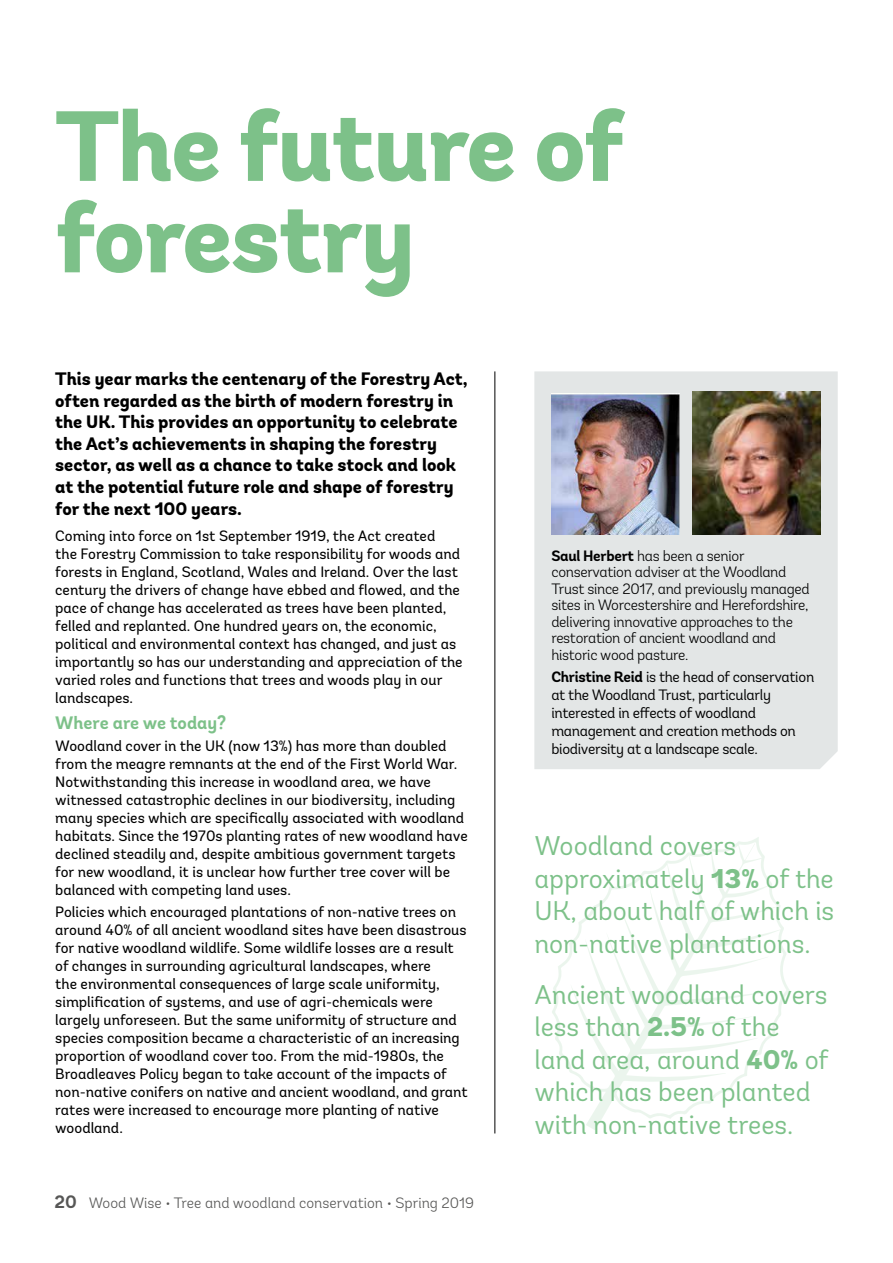
<style>
.page{position:relative;width:893px;height:1263px;background:#fff}
.page>*{position:absolute;margin:0;border:0;box-sizing:border-box;transform-origin:0 0}
.t1{font:800 99.45px/91.5px "Andes";letter-spacing:-.02em;color:#7dc189}
.t2{font:27px/32.4px "Andes";color:#7dc189}
.t3{font:800 18px/21.6px "Andes";color:#000}
.t4{font:700 18px "Andes";color:#7dc189}
.t5{font:15px/18px "Andes";color:#000}
.t6{font:300 15px/16.5px "Andes";letter-spacing:-.02em;color:#000}
.t7{font:15px/18px "Andes";letter-spacing:-.02em;color:#000}
.t8{font:300 15px "Andes";color:#575756}
.s1{font-weight:700;font-size:18px}
.s2{font-weight:700}
.s3{font-weight:800}
</style>
<div class="page">
<hr style="left:495px;top:371px;width:1px;height:762px;background:#000">
<div style="left:534px;top:371px;width:304px;height:398px;background:#e3e6e6"></div>
<img style="left:551px;top:393px;width:128px;height:141px">
<img style="left:692px;top:392px;width:128px;height:142px">
<svg style="left:552px;top:837px;width:238px;height:293px"></svg>
<h1 class="t1" style="left:55px;top:105px;width:570px">The future of forestry</h1>
<p class="t3" style="left:55px;top:369px;width:414px">This year marks the centenary of the Forestry Act, often regarded as the birth of modern forestry in the UK. This provides an opportunity to celebrate the Act’s achievements in shaping the forestry sector, as well as a chance to take stock and look at the potential future role and shape of forestry for the next 100 years.</p>
<p class="t5" style="left:55px;top:527px;width:409px">Coming into force on 1st September 1919, the Act created<br>the Forestry Commission to take responsibility for woods and forests in England, Scotland, Wales and Ireland. Over the last century the drivers of change have ebbed and flowed, and the pace of change has accelerated as trees have been planted, felled and replanted. One hundred years on, the economic, political and environmental context has changed, and just as importantly so has our understanding and appreciation of the varied roles and functions that trees and woods play in our landscapes.</p>
<p class="t4" style="left:55px;top:711px;width:173px">Where are we today?</p>
<p class="t5" style="left:55px;top:737px;width:414px">Woodland cover in the UK (now 13%) has more than doubled from the meagre remnants at the end of the First World War.<br>Notwithstanding this increase in woodland area, we have witnessed catastrophic declines in our biodiversity, including many species which are specifically associated with woodland habitats. Since the 1970s planting rates of new woodland have declined steadily and, despite ambitious government targets for new woodland, it is unclear how further tree cover will be balanced with competing land uses.</p>
<p class="t5" style="left:55px;top:903px;width:414px">Policies which encouraged plantations of non-native trees on around 40% of all ancient woodland sites have been disastrous for native woodland wildlife. Some wildlife losses are a result of changes in surrounding agricultural landscapes, where<br>the environmental consequences of large scale uniformity, simplification of systems, and use of agri-chemicals were largely unforeseen. But the same uniformity of structure and species composition became a characteristic of an increasing proportion of woodland cover too. From the mid-1980s, the Broadleaves Policy began to take account of the impacts of non-native conifers on native and ancient woodland, and grant rates were increased to encourage more planting of native woodland.</p>
<p class="t8" style="left:54px;top:1194px;width:421px"><span class="s1">20</span> Wood Wise • Tree and woodland conservation • Spring 2019</p>
<p class="t6" style="left:551px;top:547px;width:260px"><span class="s2">Saul Herbert</span> has been a senior conservation adviser at the Woodland Trust since 2017, and previously managed sites in Worcestershire and Herefordshire, delivering innovative approaches to the restoration of ancient woodland and historic wood pasture.</p>
<p class="t7" style="left:551px;top:668px;width:264px"><span class="s2">Christine Reid</span> is the head of conservation at the Woodland Trust, particularly interested in effects of woodland management and creation methods on biodiversity at a landscape scale.</p>
<h2 class="t2" style="left:534px;top:830px;width:301px">Woodland covers approximately <span class="s3">13%</span> of the<br>UK, about half of which is non-native plantations.</h2>
<h2 class="t2" style="left:534px;top:978px;width:296px">Ancient woodland covers less than <span class="s3">2.5%</span> of the land area, around <span class="s3">40%</span> of which has been planted with non-native trees.</h2>
</div>
